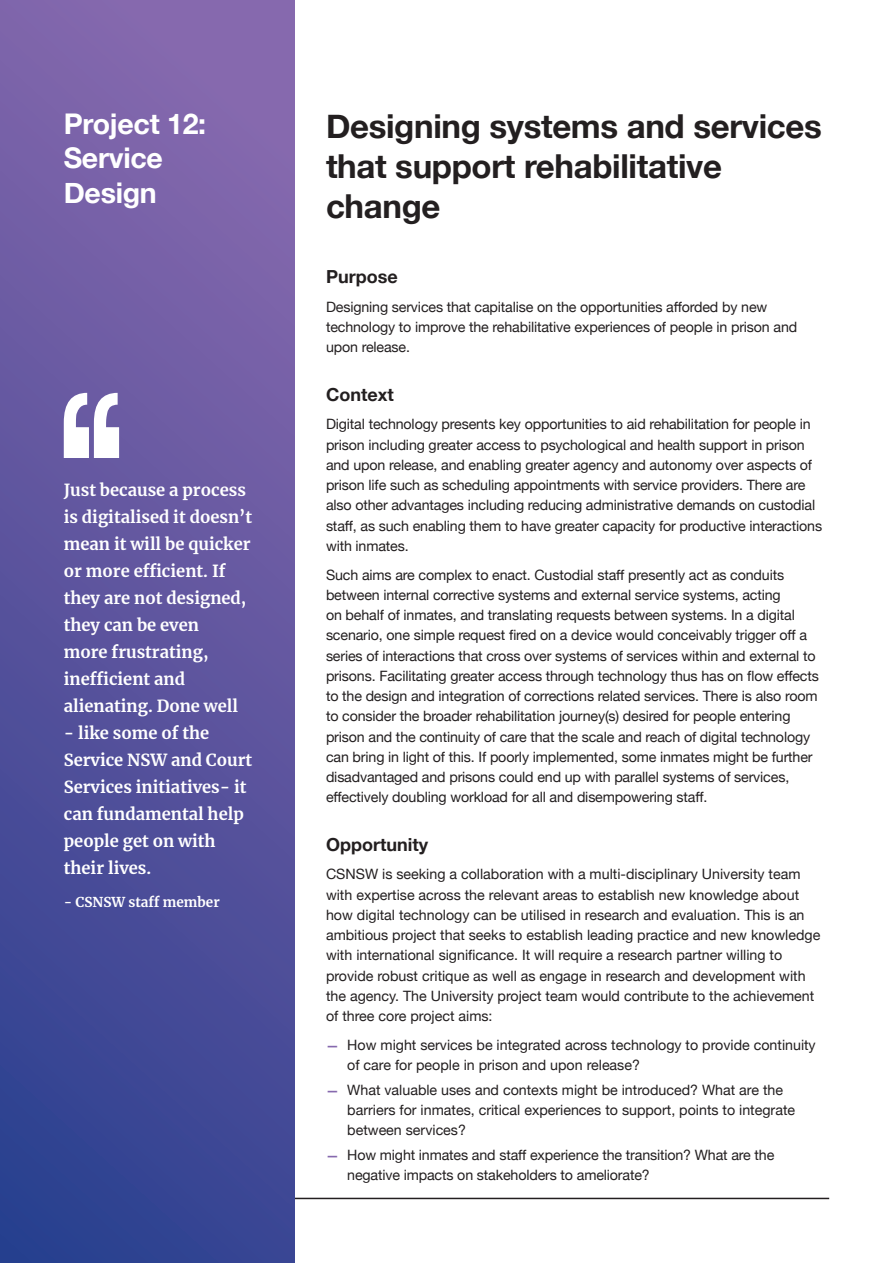
<style>
.page{position:relative;width:893px;height:1263px;background:#fff}
.page>*{position:absolute;margin:0;border:0;box-sizing:border-box;transform-origin:0 0}
.Heading_2_5{font:700 33px/39.6px "Helvetica Neue";letter-spacing:-.01em;color:#231f20}
.Heading_2_5-2{font:700 28.5px/34.2px "Helvetica Neue";letter-spacing:-.01em;color:#fff}
.Heading_4{font:700 18px "Helvetica Neue";color:#231f20}
.white_text{font:700 16.5px/27px "Merriweather";color:#fff}
.Body{font:14.25px/20.2px "Helvetica Neue";letter-spacing:-.01em;color:#231f20}
.name_text{font:700 13.5px "Merriweather";color:#fff}
.s1{font-weight:700;font-size:12.75px;color:#8669ae}
</style>
<div class="page">
<hr style="left:96px;top:1198px;width:733px;height:1px;background:#231f20">
<div style="left:0;top:0;width:295px;height:1263px;background:linear-gradient(to bottom,#8969ae,#314290)"></div>
<svg style="left:64px;top:393px;width:55px;height:65px"></svg>
<p class="Heading_2_5-2" style="left:64px;top:108px;width:144px">Project 12:<br>Service<br>Design</p>
<p class="white_text" style="left:64px;top:475px;width:190px">Just because a process is digitalised it doesn’t mean it will be quicker or more efficient. If they are not designed, they can be even<br>more frustrating, inefficient and alienating. Done well</p>
<p class="white_text" style="left:64px;top:718px;width:190px">- like some of the<br>Service NSW and Court<br>Services initiatives- it can fundamental help people get on with their lives.</p>
<p class="name_text" style="left:64px;top:893px;width:157px">- CSNSW staff member</p>
<p class="Heading_2_5" style="left:326px;top:108px;width:497px">Designing systems and services that support rehabilitative change</p>
<p class="Heading_4" style="left:326px;top:262px;width:73px">Purpose</p>
<p class="Body" style="left:326px;top:297px;width:473px">Designing services that capitalise on the opportunities afforded by new technology to improve the rehabilitative experiences of people in prison and upon release.</p>
<p class="Heading_4" style="left:326px;top:380px;width:69px">Context</p>
<p class="Body" style="left:326px;top:415px;width:498px">Digital technology presents key opportunities to aid rehabilitation for people in prison including greater access to psychological and health support in prison and upon release, and enabling greater agency and autonomy over aspects of prison life such as scheduling appointments with service providers. There are also other advantages including reducing administrative demands on custodial staff, as such enabling them to have greater capacity for productive interactions with inmates.</p>
<p class="Body" style="left:326px;top:565px;width:494px">Such aims are complex to enact. Custodial staff presently act as conduits between internal corrective systems and external service systems, acting<br>on behalf of inmates, and translating requests between systems. In a digital scenario, one simple request fired on a device would conceivably trigger off a series of interactions that cross over systems of services within and external to prisons. Facilitating greater access through technology thus has on flow effects to the design and integration of corrections related services. There is also room to consider the broader rehabilitation journey(s) desired for people entering prison and the continuity of care that the scale and reach of digital technology can bring in light of this. If poorly implemented, some inmates might be further disadvantaged and prisons could end up with parallel systems of services, effectively doubling workload for all and disempowering staff.</p>
<p class="Heading_4" style="left:326px;top:830px;width:104px">Opportunity</p>
<p class="Body" style="left:326px;top:865px;width:496px">CSNSW is seeking a collaboration with a multi-disciplinary University team with expertise across the relevant areas to establish new knowledge about how digital technology can be utilised in research and evaluation. This is an ambitious project that seeks to establish leading practice and new knowledge with international significance. It will require a research partner willing to provide robust critique as well as engage in research and development with the agency. The University project team would contribute to the achievement of three core project aims:</p>
<p class="Body" style="left:347px;top:1035px;width:470px;text-indent:-21px"><span class="s1">—</span> How might services be integrated across technology to provide continuity of care for people in prison and upon release?</p>
<p class="Body" style="left:347px;top:1080px;width:449px;text-indent:-21px"><span class="s1">—</span> What valuable uses and contexts might be introduced? What are the barriers for inmates, critical experiences to support, points to integrate between services?</p>
<p class="Body" style="left:347px;top:1145px;width:429px;text-indent:-21px"><span class="s1">—</span> How might inmates and staff experience the transition? What are the negative impacts on stakeholders to ameliorate?</p>
</div>
